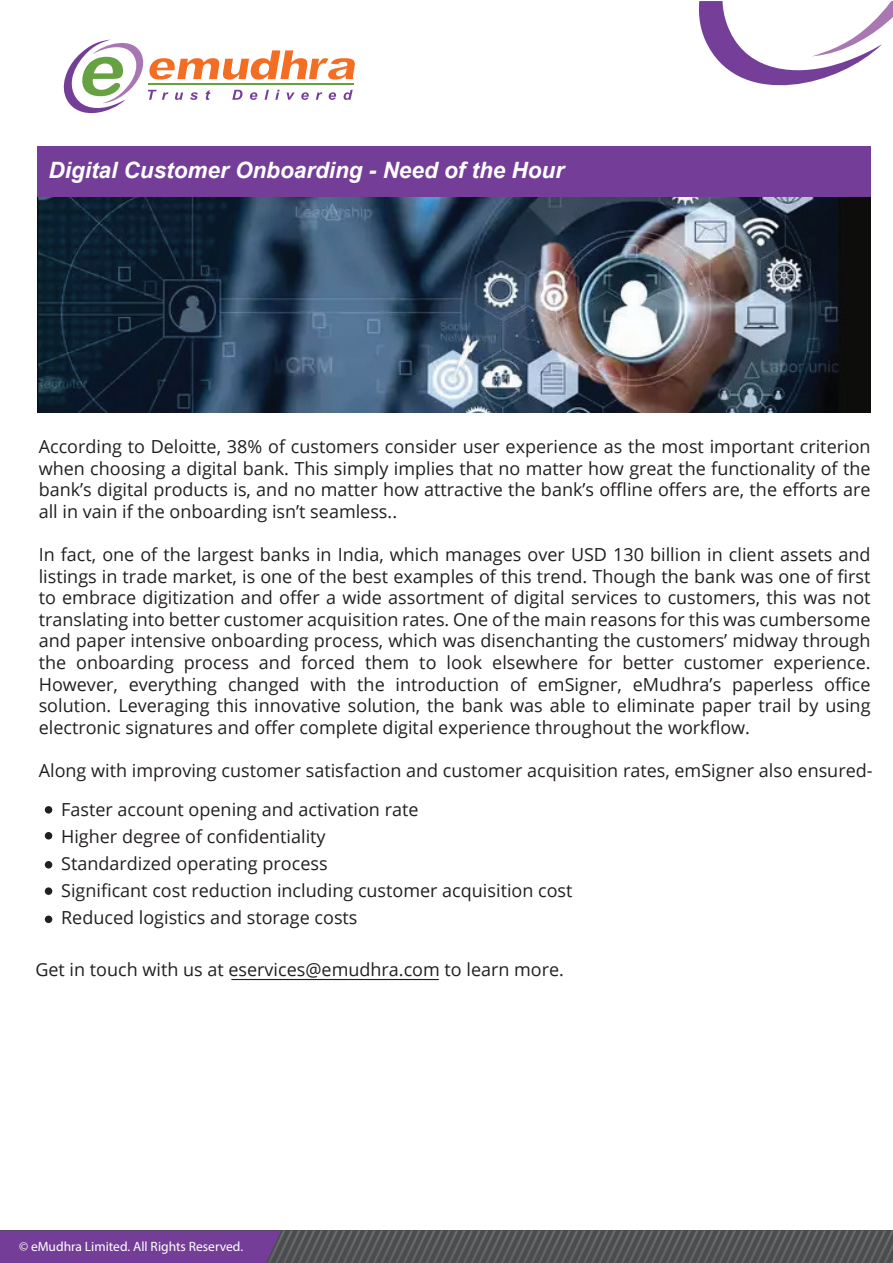
<style>
.page{position:relative;width:893px;height:1263px;background:#fff}
.page>*{position:absolute;margin:0;border:0;box-sizing:border-box;transform-origin:0 0}
.t1{font:italic 700 22.5px "Arial";color:#fff}
.t2{font:18px/21.6px "Open Sans";color:#231f20;text-align:justify}
.t3{font:13.5px "Myriad Pro";color:#fff}
</style>
<div class="page">
<img style="left:37px;top:191px;width:833px;height:222px">
<div style="left:38px;top:147px;width:832px;height:50px;background:#743e98"></div>
<svg style="left:0;top:1230px;width:893px;height:33px;background:#5d4d6a"></svg>
<svg style="left:698px;top:1px;width:195px;height:85px"></svg>
<svg style="left:63px;top:39px;width:292px;height:74px"></svg>
<hr style="left:231px;top:979px;width:208px;height:1px;background:#231f20">
<div style="left:45px;top:806px;width:7px;height:7px;background:#231f20;border-radius:50%"></div>
<div style="left:45px;top:832px;width:7px;height:7px;background:#231f20;border-radius:50%"></div>
<div style="left:45px;top:861px;width:7px;height:7px;background:#231f20;border-radius:50%"></div>
<div style="left:45px;top:915px;width:7px;height:8px;background:#231f20;border-radius:50%"></div>
<div style="left:45px;top:887px;width:7px;height:8px;background:#231f20;border-radius:50%"></div>
<p class="t1" style="left:49px;top:155px;width:517px">Digital Customer Onboarding - Need of the Hour</p>
<p class="t2" style="left:39px;top:435px;width:833px">According to Deloitte, 38% of customers consider user experience as the most important criterion when choosing a digital bank. This simply implies that no matter how great the functionality of the bank’s digital products is, and no matter how attractive the bank’s offline offers are, the efforts are all in vain if the onboarding isn’t seamless..</p>
<p class="t2" style="left:39px;top:543px;width:833px">In fact, one of the largest banks in India, which manages over USD 130 billion in client assets and listings in trade market, is one of the best examples of this trend. Though the bank was one of first to embrace digitization and offer a wide assortment of digital services to customers, this was not translating into better customer acquisition rates. One of the main reasons for this was cumbersome and paper intensive onboarding process, which was disenchanting the customers’ midway through the onboarding process and forced them to look elsewhere for better customer experience.<br>However, everything changed with the introduction of emSigner, eMudhra’s paperless office solution. Leveraging this innovative solution, the bank was able to eliminate paper trail by using electronic signatures and offer complete digital experience throughout the workflow.</p>
<p class="t2" style="left:61px;top:750px;width:813px;line-height:39px;text-indent:-22px">Along with improving customer satisfaction and customer acquisition rates, emSigner also ensured-<br>Faster account opening and activation rate</p>
<p class="t2" style="left:61px;top:823px;width:513px;line-height:27px;text-align:left">Higher degree of confidentiality<br>Standardized operating process<br>Significant cost reduction including customer acquisition cost Reduced logistics and storage costs</p>
<p class="t2" style="left:35px;top:958px;width:530px">Get in touch with us at eservices@emudhra.com to learn more.</p>
<p class="t3" style="left:19px;top:1238px;width:226px">© eMudhra Limited. All Rights Reserved.</p>
</div>
